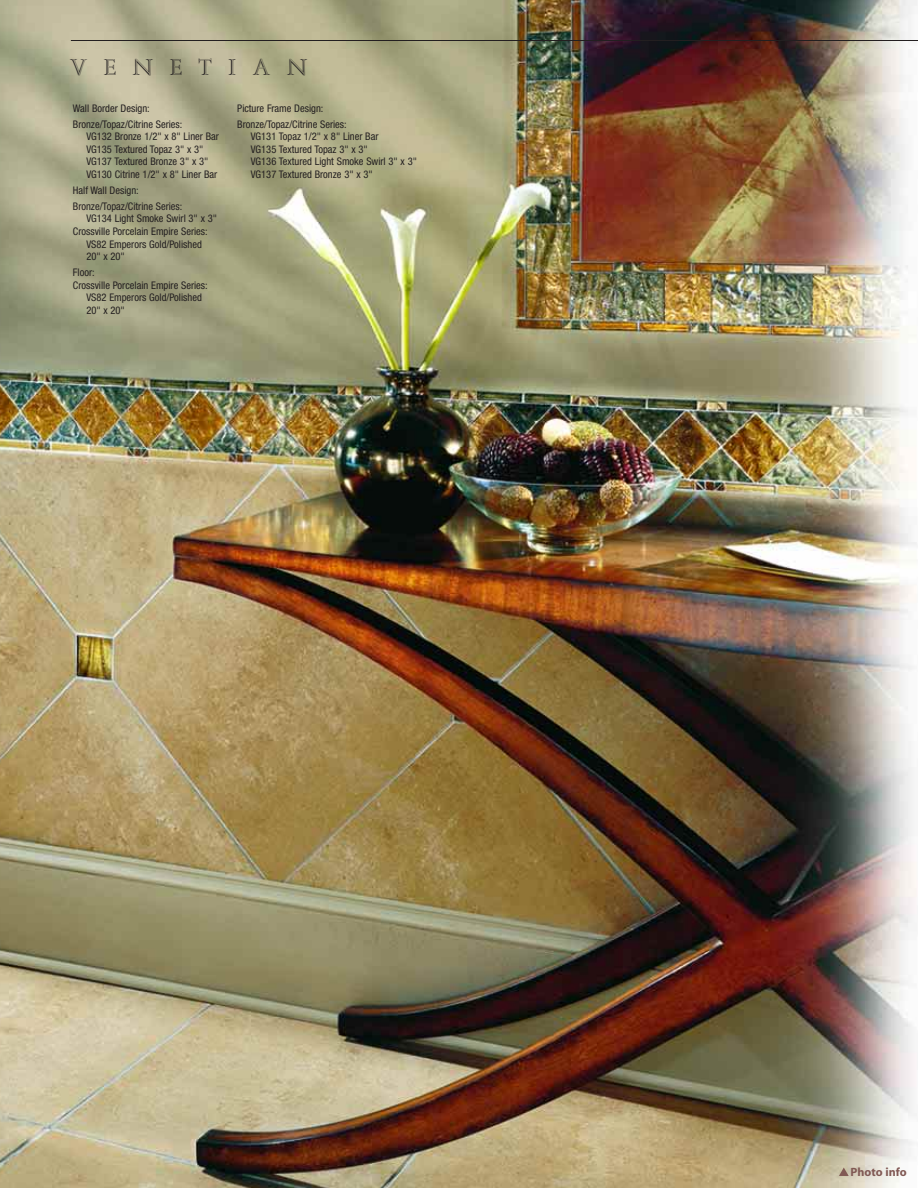
<style>
.page{position:relative;width:918px;height:1188px;background:#fff}
.page>*{position:absolute;margin:0;border:0;box-sizing:border-box;transform-origin:0 0}
.t1{font:21px "Augestea Inline";letter-spacing:.75em;color:#231f20}
.t2{font:700 12px "Myriad";color:#815954}
.t3{font:condensed 10.5px/12.6px "Helvetica Neue";color:#231f20}
</style>
<div class="page">
<img style="left:0;top:0;width:918px;height:1188px">
<hr style="left:71px;top:40px;width:847px;height:1px;background:#231f20">
<svg style="left:839px;top:1168px;width:10px;height:8px"></svg>
<h1 class="t1" style="left:69px;top:55px;width:241px">VENETIAN</h1>
<p class="t3" style="left:73px;top:101px;width:111px;line-height:15.9px">Wall Border Design:<br>Bronze/Topaz/Citrine Series:</p>
<p class="t3" style="left:86px;top:131px;width:134px">VG132 Bronze 1/2" x 8" Liner Bar<br>VG135 Textured Topaz 3" x 3"<br>VG137 Textured Bronze 3" x 3"<br>VG130 Citrine 1/2" x 8" Liner Bar</p>
<p class="t3" style="left:73px;top:183px;width:111px;line-height:15.9px">Half Wall Design:<br>Bronze/Topaz/Citrine Series:</p>
<p class="t3" style="left:86px;top:214px;width:132px">VG134 Light Smoke Swirl 3" x 3"</p>
<p class="t3" style="left:73px;top:226px;width:136px">Crossville Porcelain Empire Series:</p>
<p class="t3" style="left:86px;top:239px;width:117px">VS82 Emperors Gold/Polished</p>
<p class="t3" style="left:86px;top:251px;width:40px">20" x 20"</p>
<p class="t3" style="left:73px;top:267px;width:23px">Floor:</p>
<p class="t3" style="left:73px;top:280px;width:136px">Crossville Porcelain Empire Series:</p>
<p class="t3" style="left:86px;top:292px;width:117px">VS82 Emperors Gold/Polished</p>
<p class="t3" style="left:86px;top:305px;width:40px">20" x 20"</p>
<p class="t3" style="left:237px;top:101px;width:111px;line-height:15.9px">Picture Frame Design:<br>Bronze/Topaz/Citrine Series:</p>
<p class="t3" style="left:251px;top:131px;width:168px">VG131 Topaz 1/2" x 8" Liner Bar<br>VG135 Textured Topaz 3" x 3"<br>VG136 Textured Light Smoke Swirl 3" x 3"<br>VG137 Textured Bronze 3" x 3"</p>
<p class="t2" style="left:851px;top:1166px;width:58px">Photo info</p>
</div>
